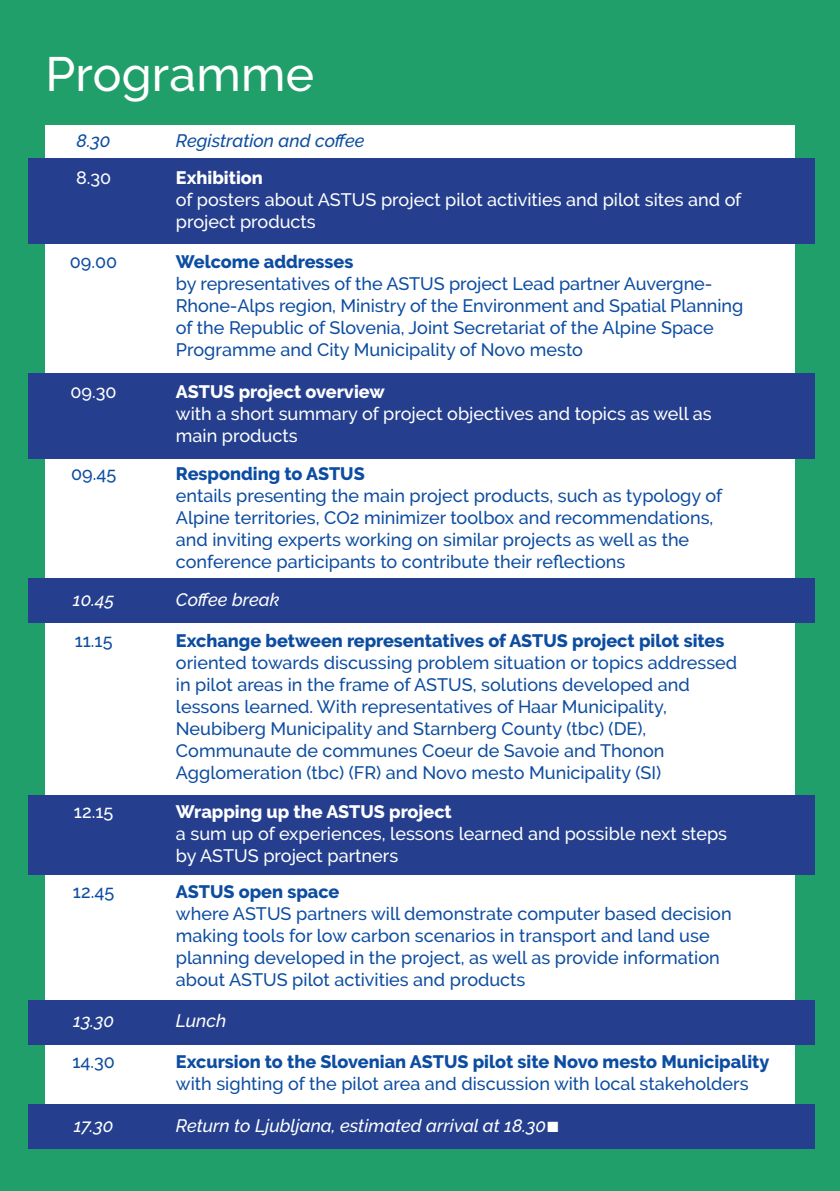
<style>
.page{position:relative;width:840px;height:1191px;background:#fff}
.page>*{position:absolute;margin:0;border:0;box-sizing:border-box;transform-origin:0 0}
.t1{font:500 48px "Raleway";letter-spacing:.005em;color:#fff}
.t2{font:500 18px/22px "Raleway";color:#0d4da1}
.t3{font:500 18px/22px "Raleway";color:#fff}
.t4{font:800 18px "Raleway";color:#0d4da1}
.t5{font:italic 500 18px "Raleway";color:#fff}
.t6{font:800 18px "Raleway";color:#fff}
.t7{font:italic 500 18px "Raleway";color:#0d4da1}
.s1{font-family:"Literata";font-weight:400;font-style:normal}
</style>
<div class="page">
<div style="left:0;top:0;width:839px;height:1191px;background:#219f6b"></div>
<div style="left:45px;top:125px;width:749px;height:1023px;background:#fff"></div>
<div style="left:28px;top:159px;width:786px;height:85px;background:#253f8e"></div>
<div style="left:28px;top:373px;width:786px;height:85px;background:#253f8e"></div>
<div style="left:28px;top:578px;width:786px;height:44px;background:#253f8e"></div>
<div style="left:28px;top:1000px;width:786px;height:44px;background:#253f8e"></div>
<div style="left:28px;top:1104px;width:786px;height:44px;background:#253f8e"></div>
<div style="left:28px;top:795px;width:786px;height:79px;background:#253f8e"></div>
<p class="t1" style="left:45px;top:46px;width:270px">Programme</p>
<p class="t7" style="left:77px;top:130px;width:36px">8.30</p>
<p class="t7" style="left:176px;top:130px;width:190px">Registration and coffee</p>
<p class="t3" style="left:76px;top:166px;width:37px">8.30</p>
<p class="t6" style="left:176px;top:167px;width:88px">Exhibition</p>
<p class="t3" style="left:176px;top:188px;width:566px">of posters about ASTUS project pilot activities and pilot sites and of project products</p>
<p class="t2" style="left:70px;top:251px;width:49px">09.00</p>
<p class="t4" style="left:176px;top:251px;width:179px">Welcome addresses</p>
<p class="t2" style="left:176px;top:273px;width:568px">by representatives of the ASTUS project Lead partner Auvergne-Rhone-Alps region, Ministry of the Environment and Spatial Planning of the Republic of Slovenia, Joint Secretariat of the Alpine Space Programme and City Municipality of Novo mesto</p>
<p class="t3" style="left:71px;top:381px;width:48px">09.30</p>
<p class="t6" style="left:176px;top:381px;width:210px">ASTUS project overview</p>
<p class="t3" style="left:176px;top:403px;width:537px">with a short summary of project objectives and topics as well as main products</p>
<p class="t2" style="left:71px;top:462px;width:47px">09.45</p>
<p class="t4" style="left:176px;top:463px;width:190px">Responding to ASTUS</p>
<p class="t2" style="left:176px;top:484px;width:547px">entails presenting the main project products, such as typology of<br>Alpine territories, CO2 minimizer toolbox and recommendations, and inviting experts working on similar projects as well as the</p>
<p class="t2" style="left:176px;top:550px;width:450px">conference participants to contribute their reflections</p>
<p class="t5" style="left:73px;top:589px;width:43px">10.45</p>
<p class="t5" style="left:176px;top:589px;width:105px">Coffee break</p>
<p class="t2" style="left:75px;top:630px;width:39px">11.15</p>
<p class="t4" style="left:176px;top:630px;width:549px">Exchange between representatives of ASTUS project pilot sites</p>
<p class="t2" style="left:176px;top:652px;width:562px">oriented towards discussing problem situation or topics addressed in pilot areas in the frame of ASTUS, solutions developed and</p>
<p class="t2" style="left:176px;top:696px;width:492px">lessons learned. With representatives of Haar Municipality,</p>
<p class="t2" style="left:176px;top:718px;width:471px">Neubiberg Municipality and Starnberg County (tbc) (DE),</p>
<p class="t2" style="left:176px;top:740px;width:490px">Communaute de communes Coeur de Savoie and Thonon</p>
<p class="t2" style="left:176px;top:762px;width:486px">Agglomeration (tbc) (FR) and Novo mesto Municipality (SI)</p>
<p class="t3" style="left:74px;top:801px;width:41px">12.15</p>
<p class="t6" style="left:176px;top:801px;width:277px">Wrapping up the ASTUS project</p>
<p class="t3" style="left:176px;top:823px;width:552px">a sum up of experiences, lessons learned and possible next steps by ASTUS project partners</p>
<p class="t2" style="left:73px;top:881px;width:43px">12.45</p>
<p class="t4" style="left:176px;top:882px;width:165px">ASTUS open space</p>
<p class="t2" style="left:176px;top:903px;width:557px">where ASTUS partners will demonstrate computer based decision making tools for low carbon scenarios in transport and land use planning developed in the project, as well as provide information about ASTUS pilot activities and products</p>
<p class="t5" style="left:73px;top:1010px;width:42px">13.30</p>
<p class="t5" style="left:176px;top:1010px;width:52px">Lunch</p>
<p class="t2" style="left:72px;top:1050px;width:44px">14.30</p>
<p class="t4" style="left:176px;top:1051px;width:594px">Excursion to the Slovenian ASTUS pilot site Novo mesto Municipality</p>
<p class="t2" style="left:176px;top:1072px;width:574px">with sighting of the pilot area and discussion with local stakeholders</p>
<p class="t5" style="left:74px;top:1114px;width:41px">17.30</p>
<p class="t5" style="left:176px;top:1114px;width:385px">Return to Ljubljana, estimated arrival at 18.30<span class="s1">■</span></p>
</div>
